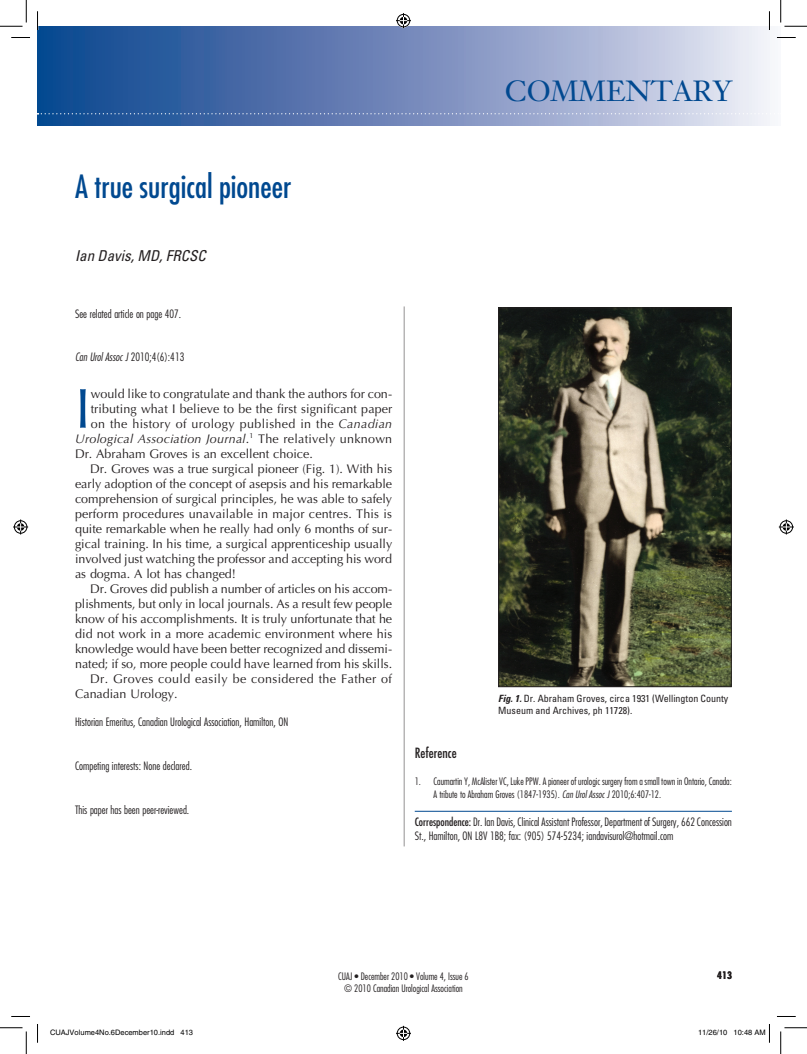
<style>
.page{position:relative;width:807px;height:1054px;background:#fff}
.page>*{position:absolute;margin:0;border:0;box-sizing:border-box;transform-origin:0 0}
.t1{font:56.25px "Optima";color:#014990}
.t2{font:condensed 31.25px "Futura";color:#014990}
.t3{font:28.75px "Janson Text";letter-spacing:.295em;color:#014990}
.t4{font:italic condensed 15px "Univers";color:#231f20}
.t5{font:condensed 13.75px "Futura";color:#231f20}
.t6{font:12.5px "Optima";color:#231f20}
.t7{font:12.5px "Optima";letter-spacing:.03em;color:#231f20}
.t8{font:italic 12.5px "Optima";letter-spacing:.02em;color:#231f20}
.t9{font:300 condensed 11.25px/13.8px "Futura";color:#231f20}
.t10{font:italic 300 condensed 11.25px "Futura";color:#231f20}
.t11{font:300 condensed 10px/12px "Futura";color:#231f20;text-align:center}
.t12{font:condensed 10px/12px "Univers";color:#231f20}
.t13{font:700 condensed 10px "Futura";color:#231f20}
.t14{font:7.5px "Helvetica";color:#000}
.s1{font-style:normal}
.s2{font-style:italic}
.s3{font-weight:700;font-style:italic}
.s4{font-weight:400}
</style>
<div class="page">
<svg style="left:38px;top:26px;width:732px;height:99px;background:#768fbe"></svg>
<hr style="left:403px;top:306px;width:1px;height:540px;background:#231f20">
<svg style="left:37px;top:113px;width:733px;height:1px"></svg>
<hr style="left:414px;top:811px;width:317px;height:1px;background:#014990">
<img style="left:500px;top:310px;width:229px;height:375px">
<div style="left:498px;top:308px;width:233px;height:379px;border:1px solid #231f20"></div>
<svg style="left:11px;top:37px;width:19px;height:1px"></svg>
<svg style="left:776px;top:37px;width:19px;height:1px"></svg>
<svg style="left:11px;top:1016px;width:19px;height:1px"></svg>
<svg style="left:777px;top:1016px;width:18px;height:1px"></svg>
<svg style="left:37px;top:11px;width:1px;height:19px"></svg>
<svg style="left:37px;top:1024px;width:1px;height:18px"></svg>
<svg style="left:768px;top:11px;width:2px;height:19px"></svg>
<svg style="left:0;top:0;width:27px;height:27px"></svg>
<svg style="left:0;top:1027px;width:27px;height:27px"></svg>
<svg style="left:780px;top:0;width:26px;height:27px"></svg>
<svg style="left:780px;top:1027px;width:26px;height:27px"></svg>
<svg style="left:396px;top:13px;width:15px;height:15px"></svg>
<svg style="left:396px;top:1026px;width:15px;height:15px"></svg>
<svg style="left:13px;top:519px;width:15px;height:15px"></svg>
<svg style="left:778px;top:519px;width:15px;height:15px"></svg>
<svg style="left:769px;top:1024px;width:1px;height:18px"></svg>
<h3 class="t3" style="left:504px;top:73px;width:228px">COMMENTARY</h3>
<h2 class="t2" style="left:75px;top:167px;width:218px">A true surgical pioneer</h2>
<p class="t4" style="left:75px;top:246px;width:132px">Ian Davis, MD, FRCSC</p>
<p class="t9" style="left:75px;top:306px;width:108px">See related article on page 407.</p>
<p class="t10" style="left:75px;top:350px;width:111px">Can Urol Assoc J <span class="s1">2010;4(6):413</span></p>
<h1 class="t1" style="left:75px;top:376px;width:17px">I</h1>
<p class="t6" style="left:91px;top:386px;width:303px">would like to congratulate and thank the authors for con-</p>
<p class="t6" style="left:91px;top:401px;width:303px">tributing what I believe to be the first significant paper</p>
<p class="t7" style="left:91px;top:416px;width:303px">on the history of urology published in the <span class="s2">Canadian</span></p>
<p class="t8" style="left:75px;top:431px;width:318px">Urological Association Journal<span class="s1">.</span><sup>1</sup> <span class="s1">The relatively unknown</span></p>
<p class="t6" style="left:75px;top:446px;width:239px">Dr. Abraham Groves is an excellent choice.</p>
<p class="t6" style="left:90px;top:461px;width:303px">Dr. Groves was a true surgical pioneer (Fig. 1). With his</p>
<p class="t6" style="left:75px;top:476px;width:318px">early adoption of the concept of asepsis and his remarkable</p>
<p class="t6" style="left:75px;top:491px;width:318px">comprehension of surgical principles, he was able to safely</p>
<p class="t6" style="left:75px;top:506px;width:318px">perform procedures unavailable in major centres. This is</p>
<p class="t6" style="left:75px;top:521px;width:318px">quite remarkable when he really had only 6 months of sur-</p>
<p class="t6" style="left:75px;top:536px;width:318px">gical training. In his time, a surgical apprenticeship usually</p>
<p class="t6" style="left:75px;top:551px;width:318px">involved just watching the professor and accepting his word</p>
<p class="t6" style="left:75px;top:566px;width:162px">as dogma. A lot has changed!</p>
<p class="t6" style="left:90px;top:581px;width:303px">Dr. Groves did publish a number of articles on his accom-</p>
<p class="t6" style="left:75px;top:596px;width:318px">plishments, but only in local journals. As a result few people</p>
<p class="t6" style="left:75px;top:611px;width:318px">know of his accomplishments. It is truly unfortunate that he</p>
<p class="t6" style="left:75px;top:626px;width:318px">did not work in a more academic environment where his</p>
<p class="t6" style="left:75px;top:641px;width:318px">knowledge would have been better recognized and dissemi-</p>
<p class="t6" style="left:75px;top:656px;width:318px">nated; if so, more people could have learned from his skills.</p>
<p class="t7" style="left:90px;top:671px;width:303px">Dr. Groves could easily be considered the Father of</p>
<p class="t6" style="left:75px;top:686px;width:104px">Canadian Urology.</p>
<p class="t9" style="left:75px;top:715px;width:215px">Historian Emeritus, Canadian Urological Association, Hamilton, ON</p>
<p class="t9" style="left:75px;top:759px;width:118px">Competing interests: None declared.</p>
<p class="t9" style="left:75px;top:803px;width:116px">This paper has been peer-reviewed.</p>
<p class="t12" style="left:498px;top:692px;width:231px"><span class="s3">Fig. 1.</span> Dr. Abraham Groves, circa 1931 (Wellington County<br>Museum and Archives, ph 11728).</p>
<p class="t5" style="left:414px;top:744px;width:43px">Reference</p>
<p class="t11" style="left:433px;top:775px;width:300px;line-height:12.5px;text-align:left;text-indent:-19px">1. Caumartin Y, McAlister VC, Luke PPW. A pioneer of urologic surgery from a small town in Ontario, Canada:<br>A tribute to Abraham Groves (1847-1935). <span class="s2">Can Urol Assoc J</span> 2010;6:407-12.</p>
<p class="t9" style="left:414px;top:815px;width:318px"><span class="s4">Correspondence:</span> Dr. Ian Davis, Clinical Assistant Professor, Department of Surgery, 662 Concession<br>St., Hamilton, ON L8V 1B8; fax: (905) 574-5234; iandavisurol@hotmail.com</p>
<p class="t11" style="left:338px;top:970px;width:132px">CUAJ • December 2010 • Volume 4, Issue 6 © 2010 Canadian Urological Association</p>
<p class="t13" style="left:717px;top:969px;width:16px">413</p>
<p class="t14" style="left:50px;top:1028px;width:144px">CUAJVolume4No.6December10.indd 413</p>
<p class="t14" style="left:698px;top:1028px;width:69px">11/26/10 10:48 AM</p>
</div>
